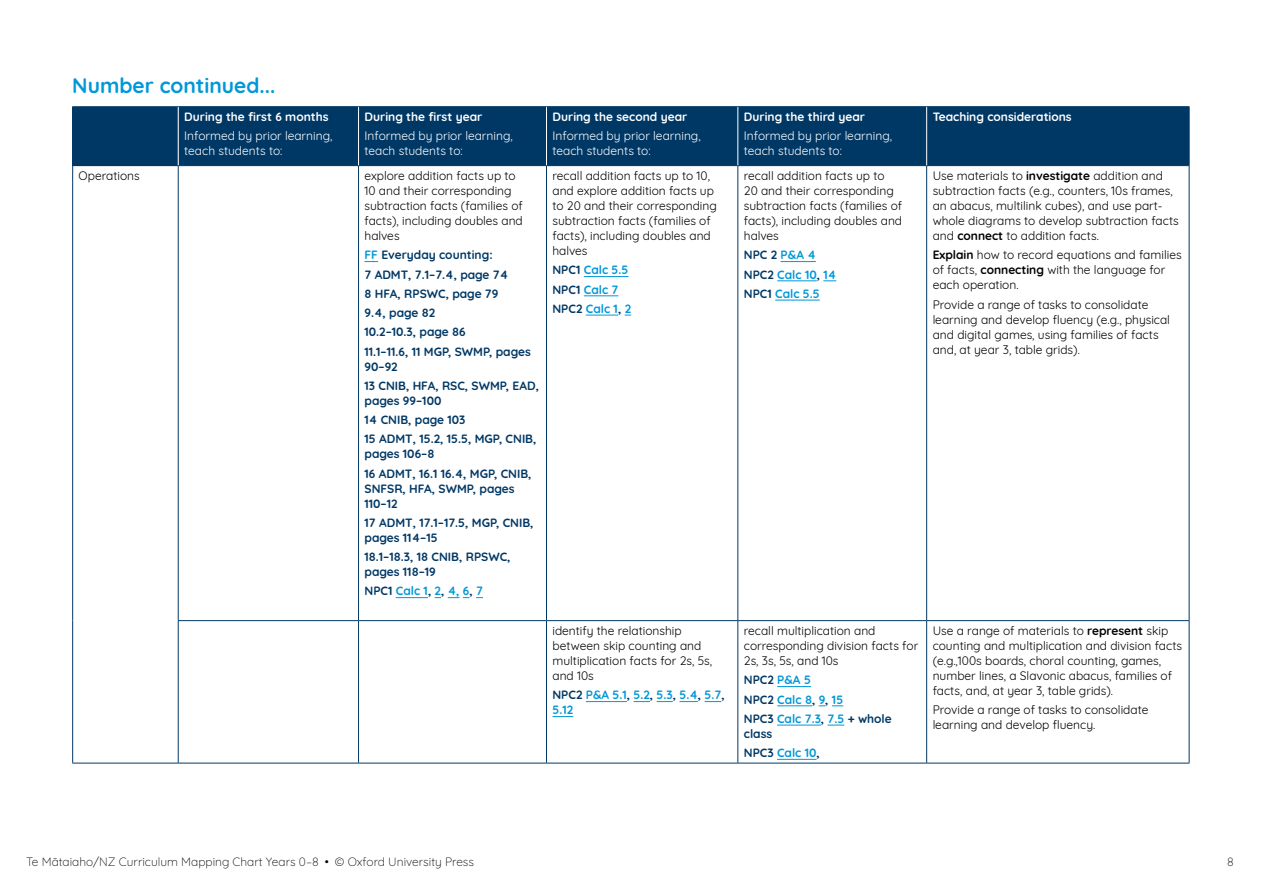
<style>
.page{position:relative;width:1263px;height:893px;background:#fff}
.page>*{position:absolute;margin:0;border:0;box-sizing:border-box;transform-origin:0 0}
.t1{font:700 21px "Quicksand";color:#0098d8}
.t2{font:12px/15px "Quicksand";color:#000}
.t3{font:700 12px/19.2px "Quicksand";color:#003865}
.t4{font:12px/15px "Quicksand";color:#fff}
.t5{font:700 12px/19.2px "Quicksand";color:#0098d8}
.t6{font:700 12px "Quicksand";color:#fff}
.t7{font:300 12px "Quicksand";color:#000}
.s1{color:#0098d8}
.s2{color:#003865}
.s3{font-weight:700}
</style>
<div class="page">
<div style="left:73px;top:107px;width:105px;height:59px;background:#003865"></div>
<div style="left:179px;top:107px;width:1010px;height:58px;background:#003865"></div>
<hr style="left:72px;top:106px;width:106px;height:1px;background:#003865">
<hr style="left:72px;top:107px;width:1px;height:58px;background:#003865">
<hr style="left:178px;top:106px;width:180px;height:1px;background:#003865">
<hr style="left:358px;top:106px;width:188px;height:1px;background:#003865">
<hr style="left:546px;top:106px;width:192px;height:1px;background:#003865">
<hr style="left:738px;top:106px;width:189px;height:1px;background:#003865">
<hr style="left:927px;top:106px;width:262px;height:1px;background:#003865">
<hr style="left:1189px;top:107px;width:1px;height:58px;background:#003865">
<hr style="left:72px;top:165px;width:106px;height:1px;background:#003865">
<hr style="left:72px;top:166px;width:1px;height:455px;background:#003865">
<hr style="left:178px;top:165px;width:180px;height:1px;background:#003865">
<hr style="left:178px;top:166px;width:1px;height:454px;background:#003865">
<hr style="left:358px;top:165px;width:188px;height:1px;background:#003865">
<hr style="left:358px;top:166px;width:1px;height:454px;background:#003865">
<hr style="left:546px;top:165px;width:192px;height:1px;background:#003865">
<hr style="left:546px;top:166px;width:1px;height:454px;background:#003865">
<hr style="left:738px;top:165px;width:189px;height:1px;background:#003865">
<hr style="left:737px;top:166px;width:1px;height:454px;background:#003865">
<hr style="left:927px;top:165px;width:262px;height:1px;background:#003865">
<hr style="left:926px;top:166px;width:1px;height:454px;background:#003865">
<hr style="left:1189px;top:166px;width:1px;height:454px;background:#003865">
<hr style="left:72px;top:621px;width:1px;height:142px;background:#003865">
<hr style="left:178px;top:620px;width:180px;height:1px;background:#003865">
<hr style="left:178px;top:621px;width:1px;height:142px;background:#003865">
<hr style="left:358px;top:620px;width:188px;height:1px;background:#003865">
<hr style="left:358px;top:621px;width:1px;height:142px;background:#003865">
<hr style="left:546px;top:620px;width:192px;height:1px;background:#003865">
<hr style="left:546px;top:621px;width:1px;height:142px;background:#003865">
<hr style="left:738px;top:620px;width:189px;height:1px;background:#003865">
<hr style="left:737px;top:621px;width:1px;height:142px;background:#003865">
<hr style="left:927px;top:620px;width:262px;height:1px;background:#003865">
<hr style="left:926px;top:621px;width:1px;height:142px;background:#003865">
<hr style="left:1189px;top:621px;width:1px;height:142px;background:#003865">
<hr style="left:72px;top:763px;width:106px;height:1px;background:#003865">
<hr style="left:178px;top:763px;width:180px;height:1px;background:#003865">
<hr style="left:358px;top:763px;width:188px;height:1px;background:#003865">
<hr style="left:546px;top:763px;width:192px;height:1px;background:#003865">
<hr style="left:738px;top:763px;width:189px;height:1px;background:#003865">
<hr style="left:927px;top:763px;width:262px;height:1px;background:#003865">
<hr style="left:358px;top:107px;width:1px;height:58px;background:#fff">
<hr style="left:546px;top:107px;width:1px;height:58px;background:#fff">
<hr style="left:737px;top:107px;width:1px;height:58px;background:#fff">
<hr style="left:926px;top:107px;width:1px;height:58px;background:#fff">
<svg style="left:364px;top:261px;width:14px;height:1px"></svg>
<hr style="left:396px;top:597px;width:32px;height:1px;background:#0098d8">
<svg style="left:448px;top:597px;width:21px;height:1px"></svg>
<hr style="left:584px;top:276px;width:44px;height:1px;background:#0098d8">
<hr style="left:584px;top:295px;width:34px;height:1px;background:#0098d8">
<hr style="left:586px;top:315px;width:32px;height:1px;background:#0098d8">
<hr style="left:780px;top:261px;width:36px;height:1px;background:#0098d8">
<hr style="left:777px;top:280px;width:40px;height:1px;background:#0098d8">
<svg style="left:823px;top:280px;width:13px;height:1px"></svg>
<hr style="left:775px;top:300px;width:45px;height:1px;background:#0098d8">
<hr style="left:586px;top:701px;width:41px;height:1px;background:#0098d8">
<svg style="left:634px;top:701px;width:16px;height:1px"></svg>
<svg style="left:657px;top:701px;width:16px;height:1px"></svg>
<svg style="left:679px;top:701px;width:19px;height:1px"></svg>
<svg style="left:705px;top:701px;width:16px;height:1px"></svg>
<svg style="left:552px;top:716px;width:21px;height:1px"></svg>
<hr style="left:777px;top:686px;width:34px;height:1px;background:#0098d8">
<hr style="left:777px;top:705px;width:35px;height:1px;background:#0098d8">
<hr style="left:777px;top:725px;width:44px;height:1px;background:#0098d8">
<svg style="left:827px;top:725px;width:17px;height:1px"></svg>
<hr style="left:777px;top:759px;width:39px;height:1px;background:#0098d8">
<h1 class="t1" style="left:72px;top:68px;width:204px">Number continued...</h1>
<p class="t6" style="left:184px;top:107px;width:146px">During the first 6 months</p>
<p class="t4" style="left:184px;top:127px;width:150px">Informed by prior learning, teach students to:</p>
<p class="t6" style="left:364px;top:107px;width:119px">During the first year</p>
<p class="t4" style="left:364px;top:127px;width:150px">Informed by prior learning, teach students to:</p>
<p class="t6" style="left:552px;top:107px;width:136px">During the second year</p>
<p class="t4" style="left:552px;top:127px;width:150px">Informed by prior learning, teach students to:</p>
<p class="t6" style="left:744px;top:107px;width:123px">During the third year</p>
<p class="t4" style="left:744px;top:127px;width:150px">Informed by prior learning, teach students to:</p>
<p class="t6" style="left:933px;top:107px;width:141px">Teaching considerations</p>
<p class="t2" style="left:79px;top:167px;width:63px">Operations</p>
<p class="t2" style="left:364px;top:167px;width:160px">explore addition facts up to<br>10 and their corresponding subtraction facts (families of facts), including doubles and halves</p>
<p class="t3" style="left:364px;top:244px;width:168px"><span class="s1">FF</span> Everyday counting:<br>7 ADMT, 7.1–7.4, page 74<br>8 HFA, RPSWC, page 79<br>9.4, page 82<br>10.2–10.3, page 86<br>11.1–11.6, 11 MGP, SWMP, pages</p>
<p class="t3" style="left:364px;top:356px;width:176px">90–92<br>13 CNIB, HFA, RSC, SWMP, EAD,</p>
<p class="t3" style="left:364px;top:390px;width:173px">pages 99–100<br>14 CNIB, page 103<br>15 ADMT, 15.2, 15.5, MGP, CNIB,</p>
<p class="t3" style="left:364px;top:443px;width:168px">pages 106–8<br>16 ADMT, 16.1 16.4, MGP, CNIB,</p>
<p class="t3" style="left:364px;top:480px;width:152px;line-height:15px">SNFSR, HFA, SWMP, pages<br>110–12</p>
<p class="t3" style="left:364px;top:514px;width:171px;line-height:15px">17 ADMT, 17.1–17.5, MGP, CNIB, pages 114–15</p>
<p class="t3" style="left:364px;top:548px;width:147px;line-height:15px">18.1–18.3, 18 CNIB, RPSWC, pages 118–19</p>
<p class="t5" style="left:364px;top:580px;width:120px"><span class="s2">NPC1</span> Calc 1<span class="s2">,</span> 2<span class="s2">,</span> 4, 6<span class="s2">,</span> 7</p>
<p class="t2" style="left:552px;top:167px;width:166px">recall addition facts up to 10, and explore addition facts up to 20 and their corresponding subtraction facts (families of facts), including doubles and halves</p>
<p class="t5" style="left:552px;top:259px;width:80px"><span class="s2">NPC1</span> Calc 5.5<br><span class="s2">NPC1</span> Calc 7<br><span class="s2">NPC2</span> Calc 1<span class="s2">,</span> 2</p>
<p class="t2" style="left:744px;top:167px;width:160px">recall addition facts up to<br>20 and their corresponding subtraction facts (families of facts), including doubles and halves</p>
<p class="t5" style="left:744px;top:244px;width:94px"><span class="s2">NPC 2</span> P&amp;A 4<br><span class="s2">NPC2</span> Calc 10<span class="s2">,</span> 14<br><span class="s2">NPC1</span> Calc 5.5</p>
<p class="t2" style="left:933px;top:167px;width:248px">Use materials to <span class="s3">investigate</span> addition and subtraction facts (e.g., counters, 10s frames, an abacus, multilink cubes), and use part&shy;whole diagrams to develop subtraction facts and <span class="s3">connect</span> to addition facts.</p>
<p class="t2" style="left:933px;top:246px;width:250px"><span class="s3">Explain</span> how to record equations and families of facts, <span class="s3">connecting</span> with the language for each operation.</p>
<p class="t2" style="left:933px;top:296px;width:239px">Provide a range of tasks to consolidate learning and develop fluency (e.g., physical and digital games, using families of facts and, at year 3, table grids).</p>
<p class="t2" style="left:552px;top:622px;width:161px">identify the relationship between skip counting and multiplication facts for 2s, 5s, and 10s</p>
<p class="t5" style="left:552px;top:686px;width:174px;line-height:15px"><span class="s2">NPC2</span> P&amp;A 5.1<span class="s2">,</span> 5.2<span class="s2">,</span> 5.3<span class="s2">,</span> 5.4<span class="s2">,</span> 5.7<span class="s2">,<br></span>5.12</p>
<p class="t2" style="left:744px;top:622px;width:176px">recall multiplication and corresponding division facts for<br>2s, 3s, 5s, and 10s</p>
<p class="t5" style="left:744px;top:669px;width:149px"><span class="s2">NPC2</span> P&amp;A 5<br><span class="s2">NPC2</span> Calc 8<span class="s2">,</span> 9<span class="s2">,</span> 15<br><span class="s2">NPC3</span> Calc 7.3<span class="s2">,</span> 7.5 <span class="s2">+ whole</span></p>
<p class="t3" style="left:744px;top:723px;width:78px">class<br>NPC3 <span class="s1">Calc 10</span>,</p>
<p class="t2" style="left:933px;top:622px;width:251px">Use a range of materials to <span class="s3">represent</span> skip counting and multiplication and division facts (e.g.,100s boards, choral counting, games, number lines, a Slavonic abacus, families of facts, and, at year 3, table grids).</p>
<p class="t2" style="left:933px;top:701px;width:217px">Provide a range of tasks to consolidate learning and develop fluency.</p>
<p class="t7" style="left:26px;top:853px;width:449px">Te Mātaiaho/NZ Curriculum Mapping Chart Years 0–8 • © Oxford University Press</p>
<p class="t7" style="left:1227px;top:853px;width:8px">8</p>
</div>
